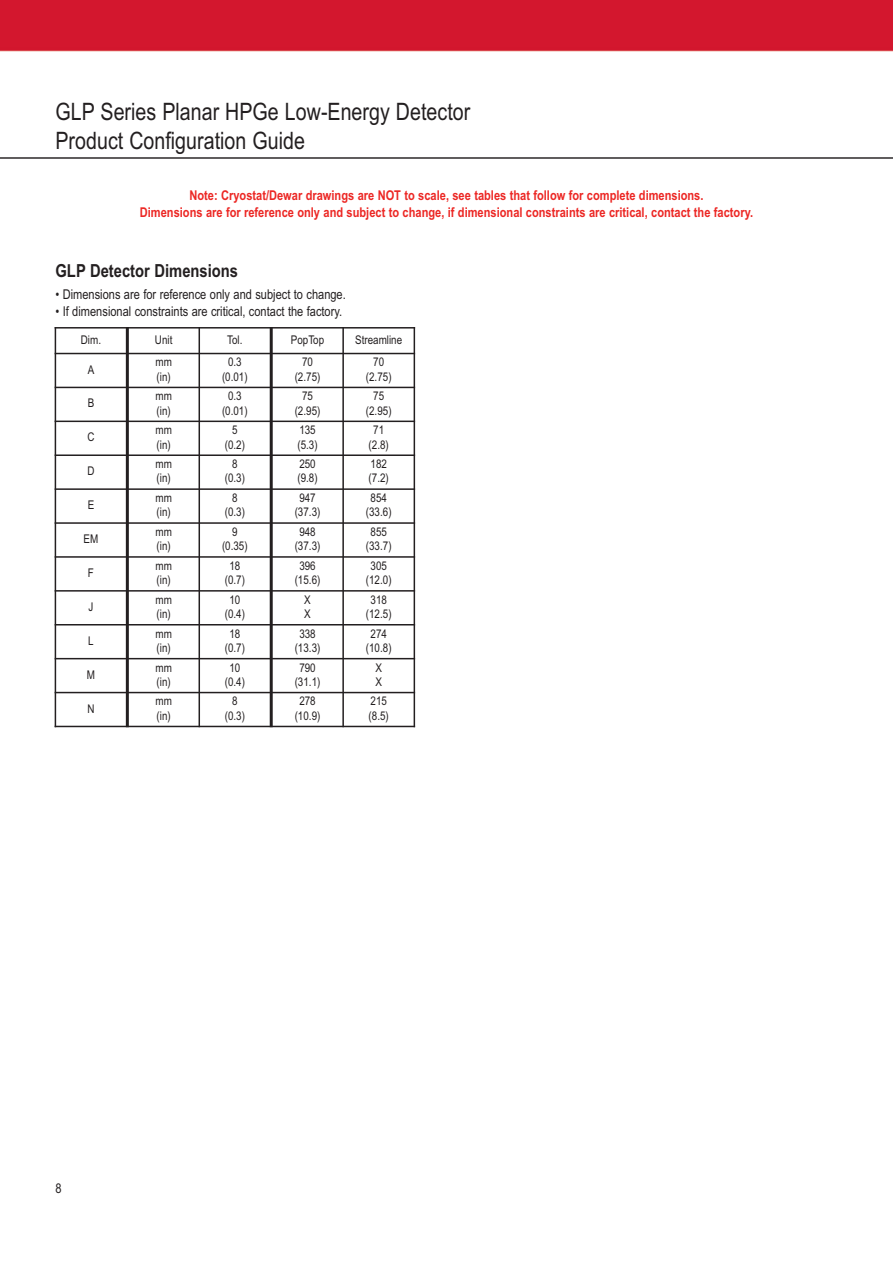
<style>
.page{position:relative;width:893px;height:1263px;background:#fff}
.page>*{position:absolute;margin:0;border:0;box-sizing:border-box;transform-origin:0 0}
.t1{font:24px/28.8px "Arial Narrow";color:#231f20}
.t2{font:700 18px "Arial Narrow";color:#231f20}
.t3{font:700 13.5px/16.2px "Arial Narrow";color:#ec2724;text-align:center}
.t4{font:13.5px "Arial Narrow";color:#231f20}
.t5{font:12px/14.4px "Arial Narrow";color:#231f20;text-align:center}
</style>
<div class="page">
<img style="left:0;top:0;width:893px;height:728px">
<div style="left:54px;top:61px;width:571px;height:94px;background:#fff"></div>
<div style="left:55px;top:327px;width:72px;height:26px;background:#fff"></div>
<div style="left:127px;top:327px;width:72px;height:26px;background:#fff"></div>
<div style="left:199px;top:327px;width:72px;height:26px;background:#fff"></div>
<div style="left:271px;top:327px;width:72px;height:26px;background:#fff"></div>
<div style="left:343px;top:327px;width:72px;height:26px;background:#fff"></div>
<div style="left:55px;top:353px;width:72px;height:34px;background:#fff"></div>
<div style="left:127px;top:353px;width:72px;height:34px;background:#fff"></div>
<div style="left:199px;top:353px;width:72px;height:34px;background:#fff"></div>
<div style="left:271px;top:353px;width:72px;height:34px;background:#fff"></div>
<div style="left:343px;top:353px;width:72px;height:34px;background:#fff"></div>
<div style="left:55px;top:387px;width:72px;height:34px;background:#fff"></div>
<div style="left:127px;top:387px;width:72px;height:34px;background:#fff"></div>
<div style="left:199px;top:387px;width:72px;height:34px;background:#fff"></div>
<div style="left:271px;top:387px;width:72px;height:34px;background:#fff"></div>
<div style="left:343px;top:387px;width:72px;height:34px;background:#fff"></div>
<div style="left:55px;top:421px;width:72px;height:34px;background:#fff"></div>
<div style="left:127px;top:421px;width:72px;height:34px;background:#fff"></div>
<div style="left:199px;top:421px;width:72px;height:34px;background:#fff"></div>
<div style="left:271px;top:421px;width:72px;height:34px;background:#fff"></div>
<div style="left:343px;top:421px;width:72px;height:34px;background:#fff"></div>
<div style="left:55px;top:455px;width:72px;height:34px;background:#fff"></div>
<div style="left:127px;top:455px;width:72px;height:34px;background:#fff"></div>
<div style="left:199px;top:455px;width:72px;height:34px;background:#fff"></div>
<div style="left:271px;top:455px;width:72px;height:34px;background:#fff"></div>
<div style="left:343px;top:455px;width:72px;height:34px;background:#fff"></div>
<div style="left:55px;top:489px;width:72px;height:34px;background:#fff"></div>
<div style="left:127px;top:489px;width:72px;height:34px;background:#fff"></div>
<div style="left:199px;top:489px;width:72px;height:34px;background:#fff"></div>
<div style="left:271px;top:489px;width:72px;height:34px;background:#fff"></div>
<div style="left:343px;top:489px;width:72px;height:34px;background:#fff"></div>
<div style="left:55px;top:523px;width:72px;height:34px;background:#fff"></div>
<div style="left:127px;top:523px;width:72px;height:34px;background:#fff"></div>
<div style="left:199px;top:523px;width:72px;height:34px;background:#fff"></div>
<div style="left:271px;top:523px;width:72px;height:34px;background:#fff"></div>
<div style="left:343px;top:523px;width:72px;height:34px;background:#fff"></div>
<div style="left:55px;top:557px;width:72px;height:34px;background:#fff"></div>
<div style="left:127px;top:557px;width:72px;height:34px;background:#fff"></div>
<div style="left:199px;top:557px;width:72px;height:34px;background:#fff"></div>
<div style="left:271px;top:557px;width:72px;height:34px;background:#fff"></div>
<div style="left:343px;top:557px;width:72px;height:34px;background:#fff"></div>
<div style="left:55px;top:591px;width:72px;height:34px;background:#fff"></div>
<div style="left:127px;top:591px;width:72px;height:34px;background:#fff"></div>
<div style="left:199px;top:591px;width:72px;height:34px;background:#fff"></div>
<div style="left:271px;top:591px;width:72px;height:34px;background:#fff"></div>
<div style="left:343px;top:591px;width:72px;height:34px;background:#fff"></div>
<div style="left:55px;top:625px;width:72px;height:34px;background:#fff"></div>
<div style="left:127px;top:625px;width:72px;height:34px;background:#fff"></div>
<div style="left:199px;top:625px;width:72px;height:34px;background:#fff"></div>
<div style="left:271px;top:625px;width:72px;height:34px;background:#fff"></div>
<div style="left:343px;top:625px;width:72px;height:34px;background:#fff"></div>
<div style="left:55px;top:659px;width:72px;height:33px;background:#fff"></div>
<div style="left:127px;top:659px;width:72px;height:33px;background:#fff"></div>
<div style="left:199px;top:659px;width:72px;height:33px;background:#fff"></div>
<div style="left:271px;top:659px;width:72px;height:33px;background:#fff"></div>
<div style="left:343px;top:659px;width:72px;height:33px;background:#fff"></div>
<div style="left:55px;top:692px;width:72px;height:35px;background:#fff"></div>
<div style="left:127px;top:692px;width:72px;height:35px;background:#fff"></div>
<div style="left:199px;top:692px;width:72px;height:35px;background:#fff"></div>
<div style="left:271px;top:692px;width:72px;height:35px;background:#fff"></div>
<div style="left:343px;top:692px;width:72px;height:35px;background:#fff"></div>
<hr style="left:55px;top:327px;width:1px;height:400px;background:#231f20">
<hr style="left:126px;top:327px;width:3px;height:400px;background:#231f20">
<hr style="left:199px;top:327px;width:1px;height:400px;background:#231f20">
<hr style="left:270px;top:327px;width:3px;height:400px;background:#231f20">
<hr style="left:342px;top:327px;width:2px;height:400px;background:#231f20">
<hr style="left:414px;top:327px;width:1px;height:400px;background:#231f20">
<hr style="left:55px;top:327px;width:360px;height:2px;background:#231f20">
<hr style="left:55px;top:353px;width:360px;height:1px;background:#231f20">
<hr style="left:55px;top:387px;width:360px;height:1px;background:#231f20">
<hr style="left:55px;top:421px;width:360px;height:1px;background:#231f20">
<hr style="left:55px;top:454px;width:360px;height:2px;background:#231f20">
<hr style="left:55px;top:488px;width:360px;height:2px;background:#231f20">
<hr style="left:55px;top:522px;width:360px;height:2px;background:#231f20">
<hr style="left:55px;top:556px;width:360px;height:2px;background:#231f20">
<hr style="left:55px;top:590px;width:360px;height:2px;background:#231f20">
<hr style="left:55px;top:624px;width:360px;height:1px;background:#231f20">
<hr style="left:55px;top:658px;width:360px;height:1px;background:#231f20">
<hr style="left:55px;top:692px;width:360px;height:1px;background:#231f20">
<hr style="left:55px;top:726px;width:360px;height:1px;background:#231f20">
<h1 class="t1" style="left:56px;top:97px;width:416px">GLP Series Planar HPGe Low-Energy Detector<br>Product Configuration Guide</h1>
<p class="t3" style="left:140px;top:188px;width:615px">Note: Cryostat/Dewar drawings are NOT to scale, see tables that follow for complete dimensions.<br>Dimensions are for reference only and subject to change, if dimensional constraints are critical, contact the factory.</p>
<h2 class="t2" style="left:56px;top:260px;width:184px">GLP Detector Dimensions</h2>
<p class="t4" style="left:56px;top:287px;width:292px">• Dimensions are for reference only and subject to change.</p>
<p class="t4" style="left:55px;top:303px;width:288px">• If dimensional constraints are critical, contact the factory.</p>
<p class="t5" style="left:81px;top:332px;width:22px">Dim.</p>
<p class="t5" style="left:155px;top:332px;width:19px">Unit</p>
<p class="t5" style="left:227px;top:332px;width:17px">Tol.</p>
<p class="t5" style="left:291px;top:332px;width:35px">PopTop</p>
<p class="t5" style="left:355px;top:332px;width:49px">Streamline</p>
<p class="t5" style="left:88px;top:362px;width:8px">A</p>
<p class="t5" style="left:155px;top:355px;width:18px;text-align:left">mm (in)</p>
<p class="t5" style="left:222px;top:355px;width:27px">0.3 (0.01)</p>
<p class="t5" style="left:295px;top:355px;width:27px">70 (2.75)</p>
<p class="t5" style="left:366px;top:355px;width:27px">70 (2.75)</p>
<p class="t5" style="left:88px;top:396px;width:8px">B</p>
<p class="t5" style="left:155px;top:389px;width:18px;text-align:left">mm (in)</p>
<p class="t5" style="left:222px;top:389px;width:27px">0.3 (0.01)</p>
<p class="t5" style="left:295px;top:389px;width:27px">75 (2.95)</p>
<p class="t5" style="left:366px;top:389px;width:27px">75 (2.95)</p>
<p class="t5" style="left:87px;top:430px;width:9px">C</p>
<p class="t5" style="left:155px;top:423px;width:18px;text-align:left">mm (in)</p>
<p class="t5" style="left:225px;top:423px;width:22px">5 (0.2)</p>
<p class="t5" style="left:297px;top:423px;width:22px;text-align:left">135 (5.3)</p>
<p class="t5" style="left:369px;top:423px;width:22px">71 (2.8)</p>
<p class="t5" style="left:87px;top:464px;width:9px">D</p>
<p class="t5" style="left:155px;top:457px;width:18px;text-align:left">mm (in)</p>
<p class="t5" style="left:225px;top:457px;width:22px">8 (0.3)</p>
<p class="t5" style="left:297px;top:457px;width:22px;text-align:left">250 (9.8)</p>
<p class="t5" style="left:369px;top:457px;width:22px;text-align:left">182 (7.2)</p>
<p class="t5" style="left:88px;top:498px;width:8px">E</p>
<p class="t5" style="left:155px;top:491px;width:18px;text-align:left">mm (in)</p>
<p class="t5" style="left:225px;top:491px;width:22px">8 (0.3)</p>
<p class="t5" style="left:295px;top:491px;width:27px">947 (37.3)</p>
<p class="t5" style="left:366px;top:491px;width:27px">854 (33.6)</p>
<p class="t5" style="left:84px;top:532px;width:16px">EM</p>
<p class="t5" style="left:155px;top:524px;width:18px;text-align:left">mm (in)</p>
<p class="t5" style="left:222px;top:524px;width:27px">9 (0.35)</p>
<p class="t5" style="left:295px;top:524px;width:27px">948 (37.3)</p>
<p class="t5" style="left:366px;top:524px;width:27px">855 (33.7)</p>
<p class="t5" style="left:88px;top:566px;width:8px">F</p>
<p class="t5" style="left:155px;top:558px;width:18px;text-align:left">mm (in)</p>
<p class="t5" style="left:225px;top:558px;width:22px">18 (0.7)</p>
<p class="t5" style="left:295px;top:558px;width:27px">396 (15.6)</p>
<p class="t5" style="left:366px;top:558px;width:27px">305 (12.0)</p>
<p class="t5" style="left:89px;top:599px;width:6px">J</p>
<p class="t5" style="left:155px;top:592px;width:18px;text-align:left">mm (in)</p>
<p class="t5" style="left:225px;top:592px;width:22px">10 (0.4)</p>
<p class="t5" style="left:304px;top:592px;width:8px;text-align:left">X<br>X</p>
<p class="t5" style="left:366px;top:592px;width:27px">318 (12.5)</p>
<p class="t5" style="left:88px;top:633px;width:7px">L</p>
<p class="t5" style="left:155px;top:626px;width:18px;text-align:left">mm (in)</p>
<p class="t5" style="left:225px;top:626px;width:22px">18 (0.7)</p>
<p class="t5" style="left:295px;top:626px;width:27px">338 (13.3)</p>
<p class="t5" style="left:366px;top:626px;width:27px">274 (10.8)</p>
<p class="t5" style="left:87px;top:667px;width:10px">M</p>
<p class="t5" style="left:155px;top:660px;width:18px;text-align:left">mm (in)</p>
<p class="t5" style="left:225px;top:660px;width:22px">10 (0.4)</p>
<p class="t5" style="left:295px;top:660px;width:27px">790 (31.1)</p>
<p class="t5" style="left:375px;top:660px;width:8px;text-align:left">X<br>X</p>
<p class="t5" style="left:87px;top:701px;width:9px">N</p>
<p class="t5" style="left:155px;top:694px;width:18px;text-align:left">mm (in)</p>
<p class="t5" style="left:225px;top:694px;width:22px">8 (0.3)</p>
<p class="t5" style="left:295px;top:694px;width:27px">278 (10.9)</p>
<p class="t5" style="left:369px;top:694px;width:22px;text-align:left">215 (8.5)</p>
<p class="t4" style="left:56px;top:1181px;width:8px">8</p>
</div>
